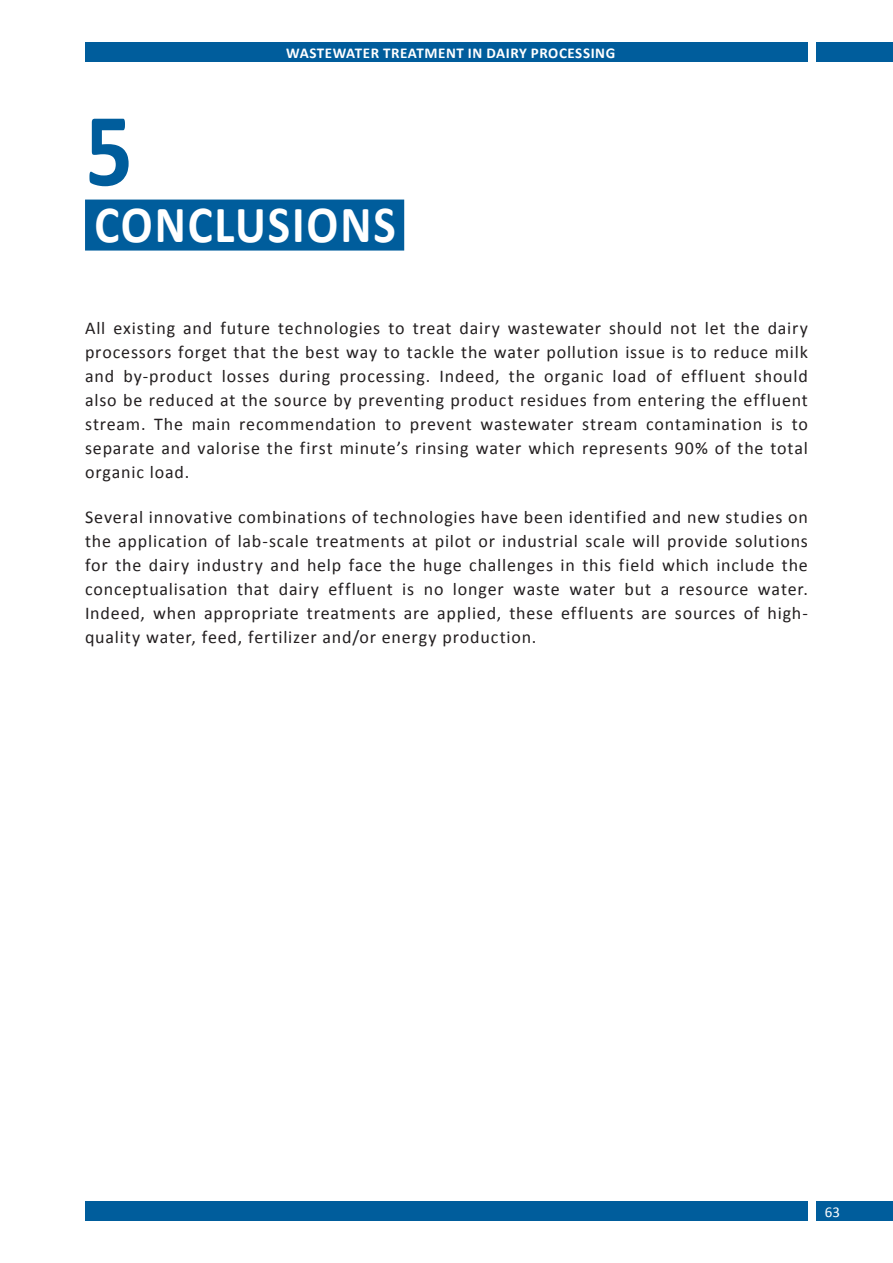
<style>
.page{position:relative;width:893px;height:1263px;background:#fff}
.page>*{position:absolute;margin:0;border:0;box-sizing:border-box;transform-origin:0 0}
.t1{font:700 105px "Calibri";color:#005d9c;scale:.9 1}
.t2{font:700 52.5px "Calibri";letter-spacing:.04em;color:#fff;scale:.9 1}
.t3{font:18px/24px "Calibri";letter-spacing:.045em;color:#231f20;text-align:justify}
.t4{font:700 15px "Calibri";letter-spacing:.04em;color:#fff}
.t5{font:15px "Calibri";color:#fff}
</style>
<div class="page">
<div style="left:85px;top:200px;width:319px;height:51px;background:#005d9c"></div>
<div style="left:85px;top:1201px;width:723px;height:19px;background:#005d9c"></div>
<div style="left:85px;top:43px;width:723px;height:19px;background:#005d9c"></div>
<div style="left:816px;top:1201px;width:77px;height:19px;background:#005d9c"></div>
<svg style="left:816px;top:43px;width:77px;height:19px"></svg>
<p class="t4" style="left:286px;top:43px;width:331px">WASTEWATER TREATMENT IN DAIRY PROCESSING</p>
<h1 class="t1" style="left:85px;top:83px;width:55px">5</h1>
<h2 class="t2" style="left:94px;top:191px;width:336px">CONCLUSIONS</h2>
<p class="t3" style="left:85px;top:316px;width:724px">All existing and future technologies to treat dairy wastewater should not let the dairy processors forget that the best way to tackle the water pollution issue is to reduce milk and by-product losses during processing. Indeed, the organic load of effluent should also be reduced at the source by preventing product residues from entering the effluent stream. The main recommendation to prevent wastewater stream contamination is to separate and valorise the first minute’s rinsing water which represents 90% of the total organic load.</p>
<p class="t3" style="left:85px;top:505px;width:724px">Several innovative combinations of technologies have been identified and new studies on the application of lab-scale treatments at pilot or industrial scale will provide solutions for the dairy industry and help face the huge challenges in this field which include the conceptualisation that dairy effluent is no longer waste water but a resource water.<br>Indeed, when appropriate treatments are applied, these effluents are sources of high&shy;quality water, feed, fertilizer and/or energy production.</p>
<p class="t5" style="left:825px;top:1202px;width:17px">63</p>
</div>
